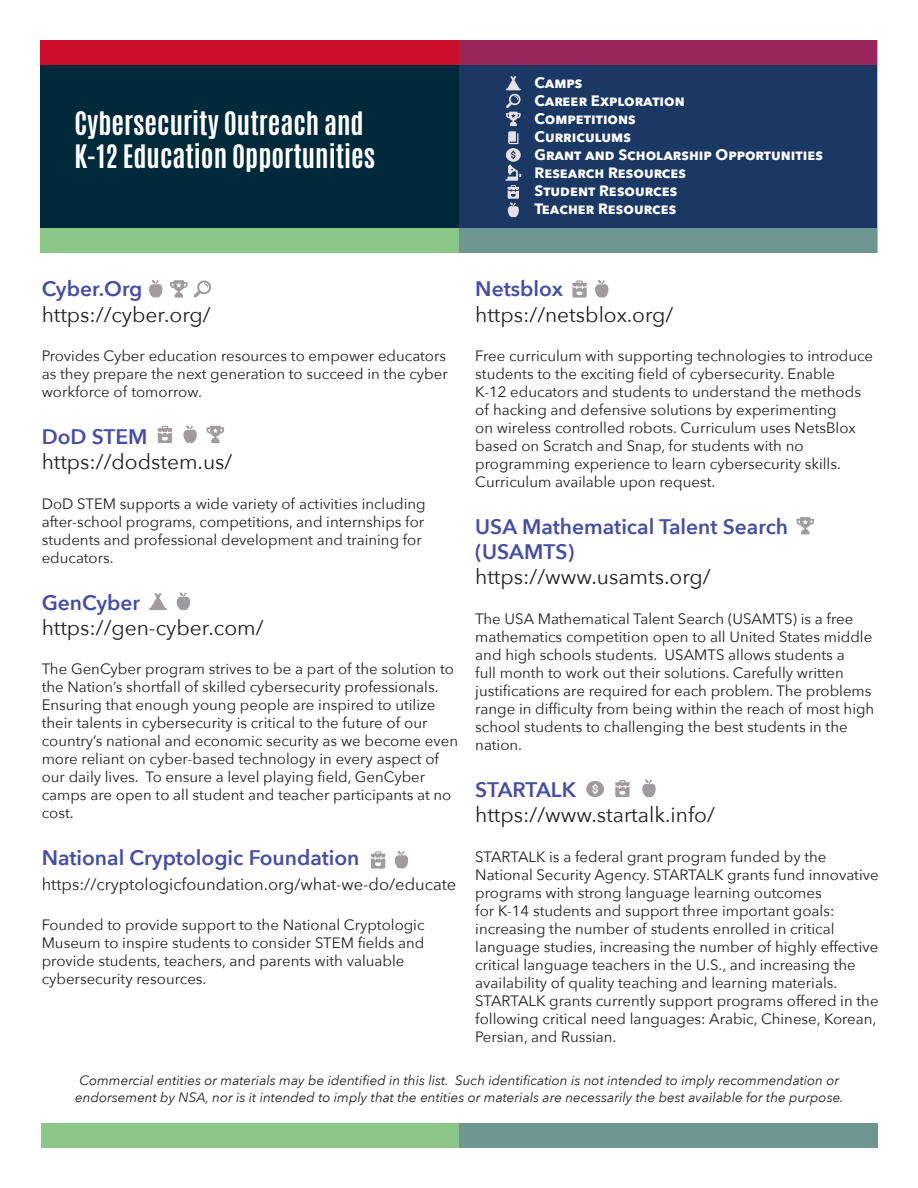
<style>
.page{position:relative;width:918px;height:1188px;background:#fff}
.page>*{position:absolute;margin:0;border:0;box-sizing:border-box;transform-origin:0 0}
.t1{font:700 27px "Antonio";color:#fff}
.t2{font:21px/25.2px "Avenir Next";color:#231f20}
.t3{font:600 21px/25.2px "Avenir Next";color:#464da2}
.t4{font:16.5px "Avenir Next";color:#231f20}
.t5{font:15px/18px "Avenir Next";color:#231f20}
.t6{font:700 15px "Avenir Next";color:#fff}
.t7{font:italic 13.5px/16.2px "Avenir Next";color:#231f20;text-align:center}
.s1{font-weight:600;color:#464da2}
.s2{font-weight:400;color:#231f20}
</style>
<div class="page">
<div style="left:40px;top:40px;width:838px;height:213px;background:#002a3a"></div>
<div style="left:40px;top:40px;width:838px;height:25px;background:#ce0e2d"></div>
<div style="left:40px;top:228px;width:838px;height:25px;background:#89c687"></div>
<svg style="left:459px;top:40px;width:419px;height:213px;background:#344067"></svg>
<div style="left:41px;top:1123px;width:837px;height:25px;background:#89c687"></div>
<div style="left:460px;top:1123px;width:418px;height:25px;background:#6e9691"></div>
<svg style="left:158px;top:426px;width:14px;height:17px"></svg>
<svg style="left:207px;top:426px;width:17px;height:17px"></svg>
<svg style="left:796px;top:517px;width:18px;height:17px"></svg>
<svg style="left:615px;top:780px;width:15px;height:17px"></svg>
<svg style="left:586px;top:781px;width:18px;height:16px"></svg>
<svg style="left:572px;top:280px;width:15px;height:18px"></svg>
<svg style="left:595px;top:280px;width:14px;height:18px"></svg>
<svg style="left:183px;top:425px;width:14px;height:18px"></svg>
<svg style="left:176px;top:592px;width:14px;height:18px"></svg>
<svg style="left:371px;top:851px;width:14px;height:18px"></svg>
<svg style="left:394px;top:851px;width:15px;height:18px"></svg>
<svg style="left:642px;top:779px;width:14px;height:19px"></svg>
<svg style="left:505px;top:76px;width:17px;height:144px;background:#627391"></svg>
<svg style="left:149px;top:593px;width:18px;height:17px"></svg>
<svg style="left:149px;top:280px;width:39px;height:18px"></svg>
<svg style="left:194px;top:280px;width:17px;height:18px"></svg>
<p class="t1" style="left:75px;top:103px;width:291px">Cybersecurity Outreach and</p>
<p class="t1" style="left:75px;top:136px;width:302px">K-12 Education Opportunities</p>
<p class="t6" style="left:535px;top:70px;width:49px">Camps</p>
<p class="t6" style="left:535px;top:88px;width:152px">Career Exploration</p>
<p class="t6" style="left:535px;top:106px;width:103px">Competitions</p>
<p class="t6" style="left:535px;top:124px;width:98px">Curriculums</p>
<p class="t6" style="left:535px;top:142px;width:290px">Grant and Scholarship Opportunities</p>
<p class="t6" style="left:535px;top:160px;width:153px">Research Resources</p>
<p class="t6" style="left:535px;top:178px;width:144px">Student Resources</p>
<p class="t6" style="left:535px;top:196px;width:143px">Teacher Resources</p>
<p class="t2" style="left:42px;top:276px;width:171px"><span class="s1">Cyber.Org </span>https://cyber.org/</p>
<p class="t5" style="left:42px;top:346px;width:408px;text-align:justify">Provides Cyber education resources to empower educators as they prepare the next generation to succeed in the cyber workforce of tomorrow.</p>
<p class="t2" style="left:42px;top:423px;width:192px"><span class="s1">DoD STEM </span>https://dodstem.us/</p>
<p class="t5" style="left:42px;top:494px;width:385px">DoD STEM supports a wide variety of activities including after-school programs, competitions, and internships for students and professional development and training for educators.</p>
<p class="t2" style="left:42px;top:589px;width:223px"><span class="s1">GenCyber </span>https://gen-cyber.com/</p>
<p class="t5" style="left:42px;top:660px;width:418px">The GenCyber program strives to be a part of the solution to the Nation’s shortfall of skilled cybersecurity professionals.<br>Ensuring that enough young people are inspired to utilize their talents in cybersecurity is critical to the future of our country’s national and economic security as we become even more reliant on cyber-based technology in every aspect of our daily lives. To ensure a level playing field, GenCyber camps are open to all student and teacher participants at no cost.</p>
<p class="t3" style="left:42px;top:845px;width:319px">National Cryptologic Foundation</p>
<p class="t4" style="left:42px;top:871px;width:416px">https://cryptologicfoundation.org/what-we-do/educate</p>
<p class="t5" style="left:42px;top:915px;width:384px">Founded to provide support to the National Cryptologic Museum to inspire students to consider STEM fields and provide students, teachers, and parents with valuable cybersecurity resources.</p>
<p class="t2" style="left:475px;top:276px;width:200px"><span class="s1">Netsblox </span>https://netsblox.org/</p>
<p class="t5" style="left:475px;top:346px;width:399px">Free curriculum with supporting technologies to introduce students to the exciting field of cybersecurity. Enable<br>K-12 educators and students to understand the methods of hacking and defensive solutions by experimenting<br>on wireless controlled robots. Curriculum uses NetsBlox based on Scratch and Snap, for students with no programming experience to learn cybersecurity skills.<br>Curriculum available upon request.</p>
<p class="t3" style="left:475px;top:514px;width:314px">USA Mathematical Talent Search (USAMTS) <span class="s2">https://www.usamts.org/</span></p>
<p class="t5" style="left:475px;top:609px;width:401px">The USA Mathematical Talent Search (USAMTS) is a free mathematics competition open to all United States middle and high schools students. USAMTS allows students a<br>full month to work out their solutions. Carefully written justifications are required for each problem. The problems range in difficulty from being within the reach of most high school students to challenging the best students in the nation.</p>
<p class="t2" style="left:475px;top:776px;width:241px"><span class="s1">STARTALK </span>https://www.startalk.info/</p>
<p class="t5" style="left:475px;top:847px;width:405px">STARTALK is a federal grant program funded by the National Security Agency. STARTALK grants fund innovative programs with strong language learning outcomes<br>for K-14 students and support three important goals: increasing the number of students enrolled in critical language studies, increasing the number of highly effective critical language teachers in the U.S., and increasing the availability of quality teaching and learning materials.<br>STARTALK grants currently support programs offered in the following critical need languages: Arabic, Chinese, Korean, Persian, and Russian.</p>
<p class="t7" style="left:75px;top:1072px;width:770px">Commercial entities or materials may be identified in this list. Such identification is not intended to imply recommendation or endorsement by NSA, nor is it intended to imply that the entities or materials are necessarily the best available for the purpose.</p>
</div>
